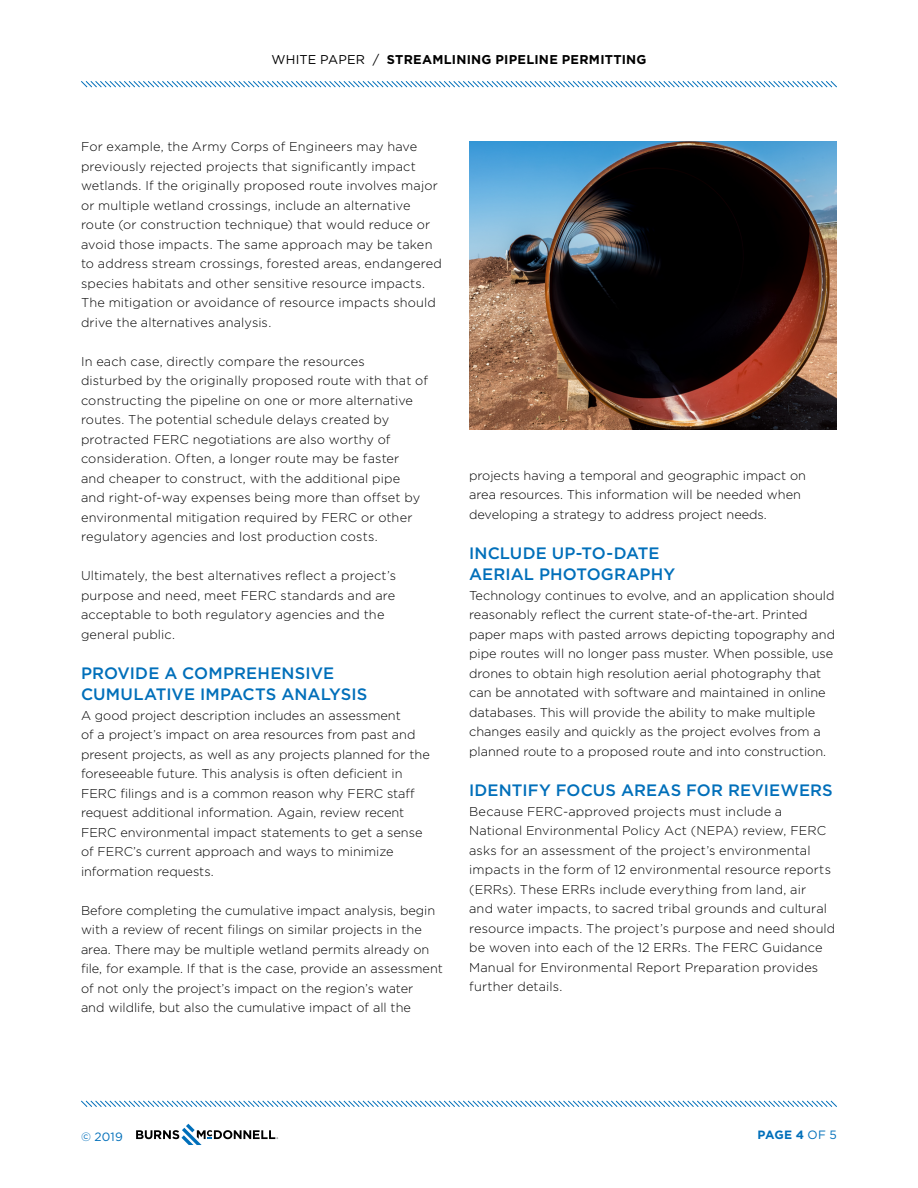
<style>
.page{position:relative;width:918px;height:1188px;background:#fff}
.page>*{position:absolute;margin:0;border:0;box-sizing:border-box;transform-origin:0 0}
.t1{font:500 16.5px/21px "Gotham";letter-spacing:.005em;color:#006fba}
.t2{font:300 12.75px/19.5px "Gotham";color:#000}
.t3{font:700 12.75px "Gotham";letter-spacing:.02em;color:#000}
.t4{font:700 12px "Gotham";color:#006fba}
.t5{font:12px "Gotham";color:#006fba}
.s1{font-weight:400}
</style>
<div class="page">
<svg style="left:81px;top:81px;width:756px;height:7px"></svg>
<svg style="left:81px;top:1100px;width:756px;height:7px"></svg>
<svg style="left:136px;top:1124px;width:142px;height:21px"></svg>
<img style="left:469px;top:141px;width:368px;height:288px">
<p class="t3" style="left:271px;top:51px;width:377px"><span class="s1">WHITE PAPER /</span> STREAMLINING PIPELINE PERMITTING</p>
<p class="t2" style="left:81px;top:137px;width:362px">For example, the Army Corps of Engineers may have previously rejected projects that significantly impact wetlands. If the originally proposed route involves major or multiple wetland crossings, include an alternative route (or construction technique) that would reduce or avoid those impacts. The same approach may be taken to address stream crossings, forested areas, endangered species habitats and other sensitive resource impacts.<br>The mitigation or avoidance of resource impacts should drive the alternatives analysis.</p>
<p class="t2" style="left:81px;top:351px;width:349px">In each case, directly compare the resources disturbed by the originally proposed route with that of constructing the pipeline on one or more alternative routes. The potential schedule delays created by protracted FERC negotiations are also worthy of consideration. Often, a longer route may be faster<br>and cheaper to construct, with the additional pipe<br>and right-of-way expenses being more than offset by environmental mitigation required by FERC or other regulatory agencies and lost production costs.</p>
<p class="t2" style="left:81px;top:566px;width:317px">Ultimately, the best alternatives reflect a project’s purpose and need, meet FERC standards and are acceptable to both regulatory agencies and the general public.</p>
<p class="t1" style="left:81px;top:663px;width:288px">PROVIDE A COMPREHENSIVE<br>CUMULATIVE IMPACTS ANALYSIS</p>
<p class="t2" style="left:81px;top:705px;width:350px">A good project description includes an assessment<br>of a project’s impact on area resources from past and present projects, as well as any projects planned for the foreseeable future. This analysis is often deficient in FERC filings and is a common reason why FERC staff request additional information. Again, review recent FERC environmental impact statements to get a sense of FERC’s current approach and ways to minimize information requests.</p>
<p class="t2" style="left:81px;top:900px;width:363px">Before completing the cumulative impact analysis, begin with a review of recent filings on similar projects in the area. There may be multiple wetland permits already on file, for example. If that is the case, provide an assessment of not only the project’s impact on the region’s water<br>and wildlife, but also the cumulative impact of all the</p>
<p class="t2" style="left:469px;top:465px;width:338px">projects having a temporal and geographic impact on area resources. This information will be needed when developing a strategy to address project needs.</p>
<p class="t1" style="left:469px;top:543px;width:208px">INCLUDE UP-TO-DATE<br>AERIAL PHOTOGRAPHY</p>
<p class="t2" style="left:469px;top:585px;width:368px">Technology continues to evolve, and an application should reasonably reflect the current state-of-the-art. Printed paper maps with pasted arrows depicting topography and pipe routes will no longer pass muster. When possible, use drones to obtain high resolution aerial photography that can be annotated with software and maintained in online databases. This will provide the ability to make multiple changes easily and quickly as the project evolves from a planned route to a proposed route and into construction.</p>
<p class="t1" style="left:469px;top:780px;width:365px">IDENTIFY FOCUS AREAS FOR REVIEWERS</p>
<p class="t2" style="left:469px;top:801px;width:368px">Because FERC-approved projects must include a National Environmental Policy Act (NEPA) review, FERC asks for an assessment of the project’s environmental impacts in the form of 12 environmental resource reports (ERRs). These ERRs include everything from land, air<br>and water impacts, to sacred tribal grounds and cultural resource impacts. The project’s purpose and need should be woven into each of the 12 ERRs. The FERC Guidance Manual for Environmental Report Preparation provides further details.</p>
<p class="t5" style="left:81px;top:1129px;width:44px">© 2019</p>
<p class="t4" style="left:757px;top:1127px;width:81px">PAGE 4 <span class="s1">OF 5</span></p>
</div>
